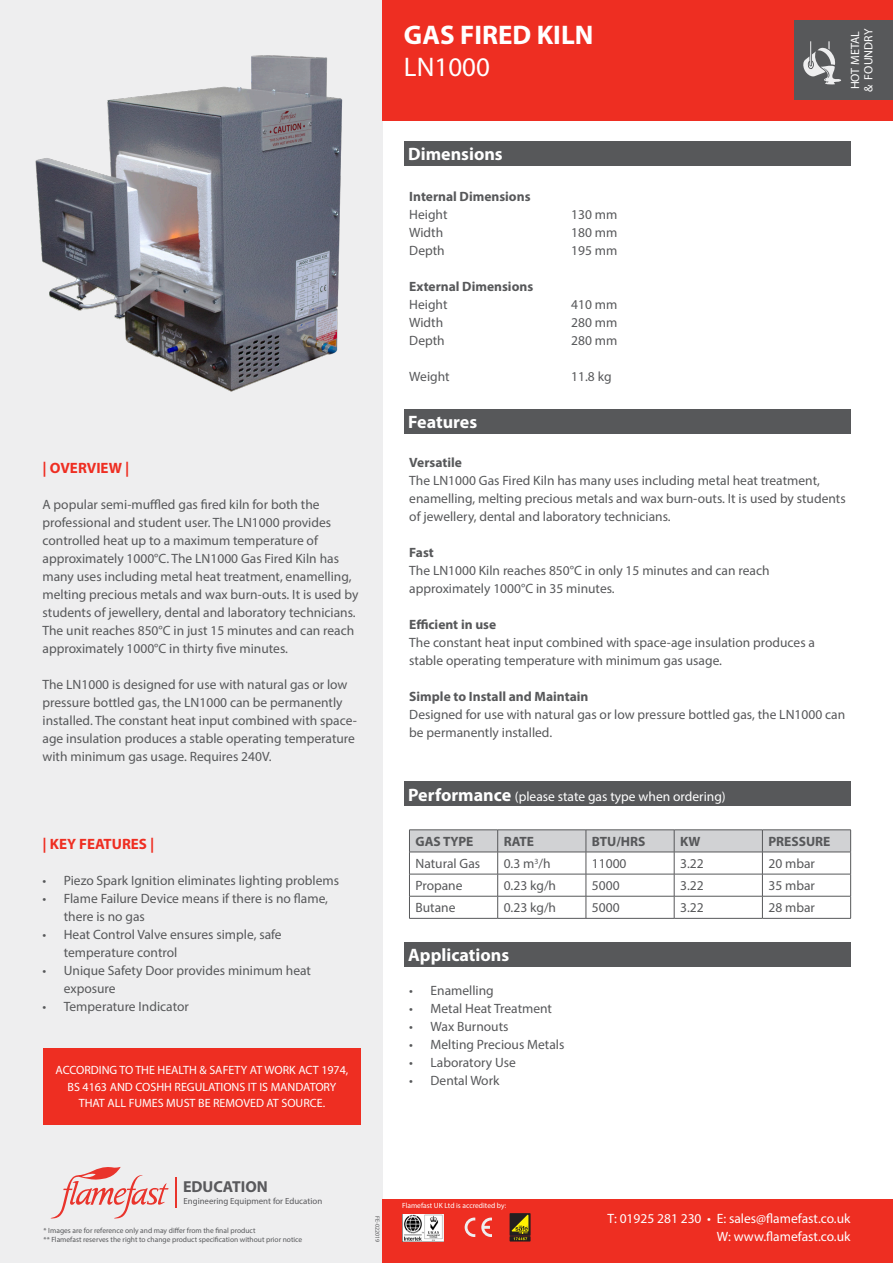
<style>
.page{position:relative;width:893px;height:1263px;background:#fff}
.page>*{position:absolute;margin:0;border:0;box-sizing:border-box;transform-origin:0 0}
.t1{font:700 27px "Myriad Pro";color:#fff}
.t2{font:27px "Myriad Pro";color:#fff}
.t3{font:700 18px "Myriad Pro";color:#fff}
.t4{font:700 15.9px "Myriad Pro";color:#59595c}
.t5{font:700 15px "Myriad Pro";color:#ee2e22}
.Body_Text{font:13.5px/18px "Myriad Pro";color:#57585a}
.Body_Text-2{font:700 13.5px "Myriad Pro";color:#57585a}
.t6{font:13.5px/18px "Myriad Pro";color:#fff;text-align:right}
.Health___Safety_Whit{font:12px/16.5px "Myriad Pro";color:#fff}
.t7{font:8.85px "Myriad Pro";color:#59595c}
.t8{font:7.5px/9px "Myriad Pro";color:#57585a}
.t9{font:7.5px "Myriad Pro";color:#fff}
.t10{font:6px "Myriad Pro";color:#57585a}
.s1{font-weight:700;font-size:18px}
</style>
<div class="page">
<div style="left:0;top:0;width:383px;height:1263px;background:#eeeeef"></div>
<div style="left:383px;top:0;width:510px;height:121px;background:#ee2e22"></div>
<div style="left:383px;top:1199px;width:510px;height:64px;background:#ee2e22"></div>
<div style="left:794px;top:21px;width:99px;height:79px;background:#57585a"></div>
<svg style="left:803px;top:41px;width:38px;height:44px"></svg>
<svg style="left:465px;top:1217px;width:10px;height:20px"></svg>
<svg style="left:481px;top:1217px;width:11px;height:20px"></svg>
<img style="left:402px;top:1214px;width:42px;height:27px">
<div style="left:404px;top:141px;width:446px;height:24px;background:#57585a"></div>
<div style="left:404px;top:409px;width:446px;height:24px;background:#57585a"></div>
<div style="left:404px;top:782px;width:446px;height:24px;background:#57585a"></div>
<div style="left:404px;top:942px;width:446px;height:24px;background:#57585a"></div>
<hr style="left:409px;top:829px;width:89px;height:1px;background:#57585a">
<hr style="left:498px;top:829px;width:88px;height:1px;background:#57585a">
<hr style="left:586px;top:829px;width:88px;height:1px;background:#57585a">
<hr style="left:674px;top:829px;width:88px;height:1px;background:#57585a">
<hr style="left:762px;top:829px;width:89px;height:1px;background:#57585a">
<svg style="left:409px;top:830px;width:442px;height:88px"></svg>
<hr style="left:409px;top:918px;width:89px;height:1px;background:#57585a">
<hr style="left:498px;top:918px;width:88px;height:1px;background:#57585a">
<hr style="left:586px;top:918px;width:88px;height:1px;background:#57585a">
<hr style="left:674px;top:918px;width:88px;height:1px;background:#57585a">
<hr style="left:762px;top:918px;width:89px;height:1px;background:#57585a">
<div style="left:43px;top:1048px;width:318px;height:76px;background:#ee2e22"></div>
<img style="left:35px;top:55px;width:308px;height:337px">
<hr style="left:176px;top:1177px;width:1px;height:31px;background:#e9342c">
<svg style="left:51px;top:1167px;width:118px;height:51px"></svg>
<svg style="left:510px;top:1213px;width:21px;height:23px"></svg>
<div style="left:510px;top:1236px;width:21px;height:5px;background:#231f20"></div>
<svg style="left:512px;top:1215px;width:16px;height:25px"></svg>
<p class="t5" style="left:43px;top:458px;width:88px">| OVERVIEW |</p>
<p class="Body_Text" style="left:43px;top:495px;width:317px">A popular semi-muffled gas fired kiln for both the professional and student user. The LN1000 provides controlled heat up to a maximum temperature of approximately 1000°C. The LN1000 Gas Fired Kiln has many uses including metal heat treatment, enamelling, melting precious metals and wax burn-outs. It is used by students of jewellery, dental and laboratory technicians.<br>The unit reaches 850°C in just 15 minutes and can reach approximately 1000°C in thirty five minutes.</p>
<p class="Body_Text" style="left:43px;top:675px;width:316px">The LN1000 is designed for use with natural gas or low pressure bottled gas, the LN1000 can be permanently installed. The constant heat input combined with space&shy;age insulation produces a stable operating temperature with minimum gas usage. Requires 240V.</p>
<p class="t5" style="left:43px;top:834px;width:113px">| KEY FEATURES |</p>
<p class="Body_Text" style="left:43px;top:871px;width:298px">• Piezo Spark Ignition eliminates lighting problems</p>
<p class="Body_Text" style="left:64px;top:889px;width:266px;text-indent:-21px">• Flame Failure Device means if there is no flame, there is no gas</p>
<p class="Body_Text" style="left:64px;top:925px;width:219px;text-indent:-21px">• Heat Control Valve ensures simple, safe temperature control</p>
<p class="Body_Text" style="left:64px;top:961px;width:249px;text-indent:-21px">• Unique Safety Door provides minimum heat exposure</p>
<p class="Body_Text" style="left:43px;top:997px;width:148px">• Temperature Indicator</p>
<p class="Health___Safety_Whit" style="left:56px;top:1062px;width:294px;text-align:center">ACCORDING TO THE HEALTH &amp; SAFETY AT WORK ACT 1974,<br>BS 4163 AND COSHH REGULATIONS IT IS MANDATORY<br>THAT ALL FUMES MUST BE REMOVED AT SOURCE.</p>
<p class="t1" style="left:404px;top:17px;width:191px">GAS FIRED KILN</p>
<p class="t2" style="left:404px;top:50px;width:87px">LN1000</p>
<p class="t3" style="left:408px;top:142px;width:96px">Dimensions</p>
<p class="Body_Text-2" style="left:409px;top:188px;width:123px">Internal Dimensions</p>
<p class="Body_Text" style="left:409px;top:205px;width:40px">Height</p>
<p class="Body_Text" style="left:571px;top:205px;width:48px">130 mm</p>
<p class="Body_Text" style="left:409px;top:223px;width:35px">Width</p>
<p class="Body_Text" style="left:571px;top:223px;width:48px">180 mm</p>
<p class="Body_Text" style="left:409px;top:241px;width:37px">Depth</p>
<p class="Body_Text" style="left:571px;top:241px;width:48px">195 mm</p>
<p class="Body_Text-2" style="left:409px;top:278px;width:125px">External Dimensions</p>
<p class="Body_Text" style="left:409px;top:295px;width:40px">Height</p>
<p class="Body_Text" style="left:571px;top:295px;width:48px">410 mm</p>
<p class="Body_Text" style="left:409px;top:313px;width:35px">Width</p>
<p class="Body_Text" style="left:571px;top:313px;width:48px">280 mm</p>
<p class="Body_Text" style="left:409px;top:331px;width:37px">Depth</p>
<p class="Body_Text" style="left:571px;top:331px;width:48px">280 mm</p>
<p class="Body_Text" style="left:409px;top:367px;width:42px">Weight</p>
<p class="Body_Text" style="left:571px;top:367px;width:42px">11.8 kg</p>
<p class="t3" style="left:408px;top:410px;width:70px">Features</p>
<p class="Health___Safety_Whit" style="left:848px;top:92px;width:64px;line-height:13.5px;rotate:-90deg">HOT METAL &amp; FOUNDRY</p>
<p class="Body_Text-2" style="left:409px;top:454px;width:54px">Versatile</p>
<p class="Body_Text" style="left:409px;top:471px;width:438px">The LN1000 Gas Fired Kiln has many uses including metal heat treatment, enamelling, melting precious metals and wax burn-outs. It is used by students of jewellery, dental and laboratory technicians.</p>
<p class="Body_Text-2" style="left:409px;top:544px;width:26px">Fast</p>
<p class="Body_Text" style="left:409px;top:561px;width:362px">The LN1000 Kiln reaches 850°C in only 15 minutes and can reach approximately 1000°C in 35 minutes.</p>
<p class="Body_Text-2" style="left:409px;top:616px;width:88px">Efficient in use</p>
<p class="Body_Text" style="left:409px;top:633px;width:407px">The constant heat input combined with space-age insulation produces a stable operating temperature with minimum gas usage.</p>
<p class="Body_Text-2" style="left:409px;top:688px;width:181px">Simple to Install and Maintain</p>
<p class="Body_Text" style="left:409px;top:705px;width:437px">Designed for use with natural gas or low pressure bottled gas, the LN1000 can be permanently installed.</p>
<p class="t6" style="left:408px;top:787px;width:319px"><span class="s1">Performance</span> (please state gas type when ordering)</p>
<p class="Body_Text-2" style="left:415px;top:833px;width:59px">GAS TYPE</p>
<p class="Body_Text-2" style="left:504px;top:833px;width:32px">RATE</p>
<p class="Body_Text-2" style="left:592px;top:833px;width:55px">BTU/HRS</p>
<p class="Body_Text-2" style="left:680px;top:833px;width:22px">KW</p>
<p class="Body_Text-2" style="left:768px;top:833px;width:64px">PRESSURE</p>
<p class="Body_Text" style="left:415px;top:854px;width:66px">Natural Gas</p>
<p class="Body_Text" style="left:504px;top:854px;width:48px">0.3 m<sup>3</sup>/h</p>
<p class="Body_Text" style="left:592px;top:854px;width:36px">11000</p>
<p class="Body_Text" style="left:680px;top:854px;width:25px">3.22</p>
<p class="Body_Text" style="left:768px;top:854px;width:48px">20 mbar</p>
<p class="Body_Text" style="left:415px;top:876px;width:49px">Propane</p>
<p class="Body_Text" style="left:504px;top:876px;width:54px">0.23 kg/h</p>
<p class="Body_Text" style="left:592px;top:876px;width:29px">5000</p>
<p class="Body_Text" style="left:680px;top:876px;width:25px">3.22</p>
<p class="Body_Text" style="left:768px;top:876px;width:48px">35 mbar</p>
<p class="Body_Text" style="left:415px;top:898px;width:41px">Butane</p>
<p class="Body_Text" style="left:504px;top:898px;width:54px">0.23 kg/h</p>
<p class="Body_Text" style="left:592px;top:898px;width:29px">5000</p>
<p class="Body_Text" style="left:680px;top:898px;width:25px">3.22</p>
<p class="Body_Text" style="left:768px;top:898px;width:48px">28 mbar</p>
<p class="t3" style="left:408px;top:943px;width:102px">Applications</p>
<p class="Body_Text" style="left:409px;top:981px;width:86px">• Enamelling</p>
<p class="Body_Text" style="left:409px;top:999px;width:144px">• Metal Heat Treatment</p>
<p class="Body_Text" style="left:409px;top:1017px;width:101px">• Wax Burnouts</p>
<p class="Body_Text" style="left:409px;top:1035px;width:157px">• Melting Precious Metals</p>
<p class="Body_Text" style="left:409px;top:1053px;width:108px">• Laboratory Use</p>
<p class="Body_Text" style="left:409px;top:1071px;width:92px">• Dental Work</p>
<p class="t4" style="left:183px;top:1176px;width:86px">EDUCATION</p>
<p class="t7" style="left:183px;top:1196px;width:140px">Engineering Equipment for Education</p>
<p class="t8" style="left:44px;top:1225px;width:260px">* Images are for reference only and may differ from the final product<br>** Flamefast reserves the right to change product specification without prior notice</p>
<p class="t10" style="left:381px;top:1216px;width:28px;rotate:90deg">FE-022019</p>
<p class="t9" style="left:402px;top:1201px;width:106px">Flamefast UK Ltd is accredited by:</p>
<p class="t6" style="left:608px;top:1209px;width:244px">T: 01925 281 230 • E: sales@flamefast.co.uk<br>W: www.flamefast.co.uk</p>
</div>
